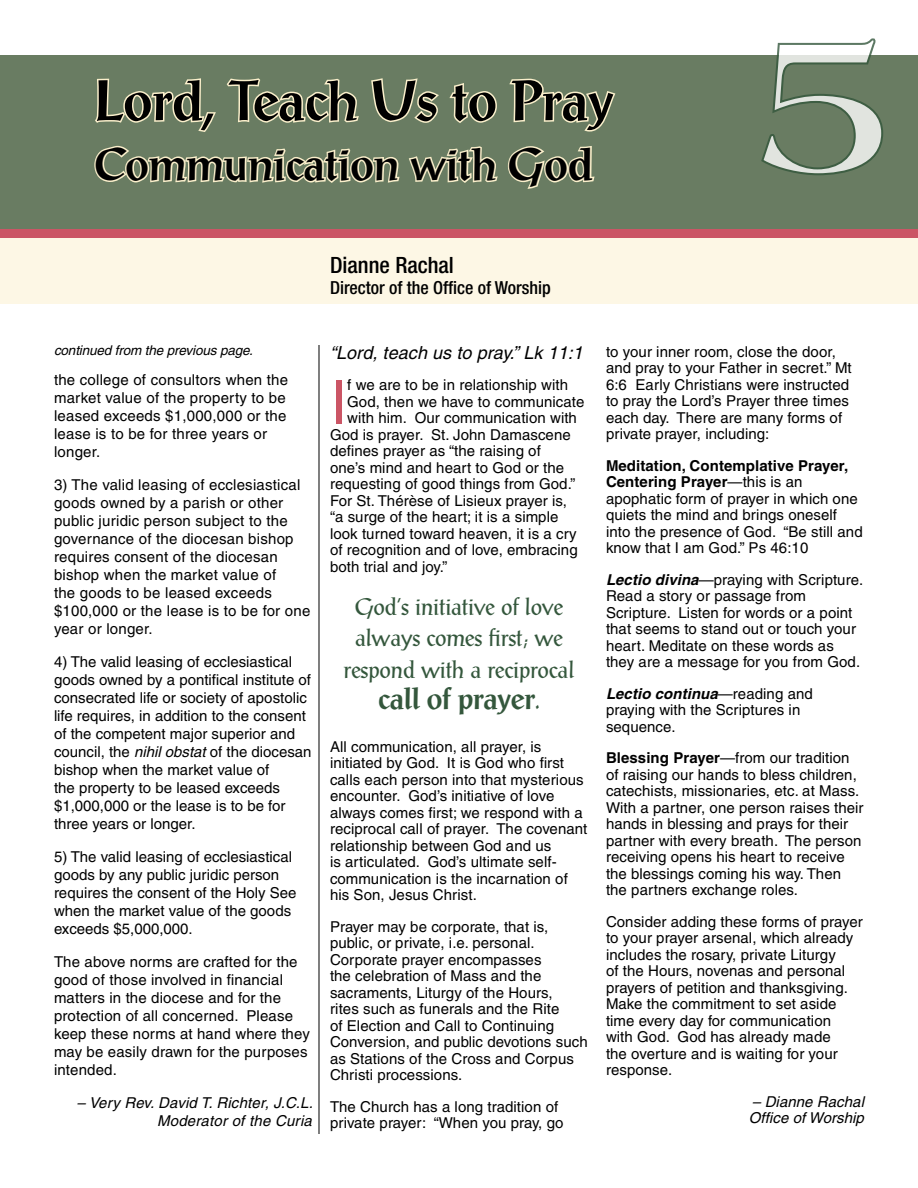
<style>
.page{position:relative;width:918px;height:1188px;background:#fff}
.page>*{position:absolute;margin:0;border:0;box-sizing:border-box;transform-origin:0 0}
.t1{font:700 203.7px "Americana";color:#fff}
.t2{font:60.9px "Helvetica";color:#cb5565}
.t3{font:500 55.5px "Post Antiqua BE";color:#000}
.t4{font:500 45px "Post Antiqua BE";color:#000}
.t5{font:500 30px "Post Antiqua BE";letter-spacing:-.01em;color:#34573c}
.t6{font:24px/31.5px "Post Antiqua BE";letter-spacing:-.01em;color:#34573c;text-align:center}
.t7{font:500 condensed 22.5px "Helvetica Neue";color:#000}
.t8{font:500 condensed 18px "Helvetica Neue";color:#000}
.t9{font:italic 18px "Helvetica";letter-spacing:.005em;color:#000}
.t10{font:15px/16.5px "Helvetica";letter-spacing:.005em;color:#000}
.t11{font:italic 15px/18px "Helvetica";letter-spacing:.015em;color:#000;text-align:right}
.t12{font:italic 13.5px "Helvetica";letter-spacing:-.01em;color:#000}
.s1{font-style:italic}
.s2{font-weight:400;font-size:24px}
.s3{font-weight:700}
.s4{font-weight:700;font-style:italic}
</style>
<div class="page">
<div style="left:0;top:237px;width:918px;height:67px;background:#fdf7e5"></div>
<div style="left:0;top:55px;width:918px;height:177px;background:#697c62"></div>
<svg style="left:761px;top:38px;width:122px;height:138px"></svg>
<div style="left:0;top:230px;width:918px;height:8px;background:#cb5565"></div>
<hr style="left:319px;top:345px;width:1px;height:789px;background:#000">
<svg style="left:509px;top:78px;width:107px;height:54px"></svg>
<svg style="left:93px;top:78px;width:407px;height:273px"></svg>
<svg style="left:507px;top:146px;width:88px;height:43px"></svg>
<h3 class="t3" style="left:94px;top:68px;width:521px">Lord, Teach Us to Pray</h3>
<h3 class="t4" style="left:94px;top:138px;width:500px">Communication with God</h3>
<h3 class="t7" style="left:330px;top:251px;width:125px">Dianne Rachal</h3>
<p class="t8" style="left:330px;top:277px;width:222px">Director of the Office of Worship</p>
<h1 class="t1" style="left:759px;top:-12px;width:134px">5</h1>
<p class="t12" style="left:54px;top:343px;width:201px">continued from the previous page.</p>
<p class="t9" style="left:330px;top:342px;width:254px">“Lord, teach us to pray.” Lk 11:1</p>
<h2 class="t2" style="left:330px;top:367px;width:18px">I</h2>
<p class="t10" style="left:347px;top:377px;width:222px">f we are to be in relationship with</p>
<p class="t10" style="left:54px;top:371px;width:236px;line-height:18px">the college of consultors when the market value of the property to be leased exceeds $1,000,000 or the lease is to be for three years or longer.</p>
<p class="t10" style="left:54px;top:476px;width:258px;line-height:18px">3) The valid leasing of ecclesiastical goods owned by a parish or other public juridic person subject to the governance of the diocesan bishop requires consent of the diocesan bishop when the market value of<br>the goods to be leased exceeds $100,000 or the lease is to be for one year or longer.</p>
<p class="t10" style="left:54px;top:653px;width:259px;line-height:18px">4) The valid leasing of ecclesiastical goods owned by a pontifical institute of consecrated life or society of apostolic life requires, in addition to the consent of the competent major superior and council, the <span class="s1">nihil obstat</span> of the diocesan bishop when the market value of<br>the property to be leased exceeds $1,000,000 or the lease is to be for three years or longer.</p>
<p class="t10" style="left:54px;top:848px;width:244px;line-height:18px">5) The valid leasing of ecclesiastical goods by any public juridic person requires the consent of the Holy See when the market value of the goods exceeds $5,000,000.</p>
<p class="t10" style="left:54px;top:953px;width:257px;line-height:18px">The above norms are crafted for the good of those involved in financial matters in the diocese and for the protection of all concerned. Please keep these norms at hand where they may be easily drawn for the purposes intended.</p>
<p class="t11" style="left:77px;top:1094px;width:237px">– Very Rev. David T. Richter, J.C.L.<br>Moderator of the Curia</p>
<p class="t10" style="left:347px;top:393px;width:239px">God, then we have to communicate</p>
<p class="t10" style="left:347px;top:410px;width:231px">with him. Our communication with</p>
<p class="t10" style="left:330px;top:426px;width:242px">God is prayer. St. John Damascene</p>
<p class="t10" style="left:330px;top:443px;width:212px">defines prayer as “the raising of</p>
<p class="t10" style="left:330px;top:459px;width:236px">one’s mind and heart to God or the</p>
<p class="t10" style="left:330px;top:476px;width:247px">requesting of good things from God.”</p>
<p class="t10" style="left:330px;top:492px;width:239px">For St. Thérèse of Lisieux prayer is,</p>
<p class="t10" style="left:330px;top:509px;width:230px">“a surge of the heart; it is a simple</p>
<p class="t10" style="left:330px;top:525px;width:248px">look turned toward heaven, it is a cry</p>
<p class="t10" style="left:330px;top:542px;width:249px">of recognition and of love, embracing</p>
<p class="t10" style="left:330px;top:558px;width:119px">both trial and joy.”</p>
<h3 class="t6" style="left:344px;top:590px;width:232px">God’s initiative of love always comes first; we respond with a reciprocal</h3>
<h3 class="t5" style="left:378px;top:681px;width:163px">call of prayer<span class="s2">.</span></h3>
<p class="t10" style="left:330px;top:738px;width:259px">All communication, all prayer, is initiated by God. It is God who first calls each person into that mysterious encounter. God’s initiative of love always comes first; we respond with a reciprocal call of prayer. The covenant relationship between God and us<br>is articulated. God’s ultimate self&shy;communication is the incarnation of his Son, Jesus Christ.</p>
<p class="t10" style="left:330px;top:918px;width:259px">Prayer may be corporate, that is, public, or private, i.e. personal.<br>Corporate prayer encompasses<br>the celebration of Mass and the sacraments, Liturgy of the Hours,<br>rites such as funerals and the Rite<br>of Election and Call to Continuing<br>Conversion, and public devotions such as Stations of the Cross and Corpus<br>Christi processions.</p>
<p class="t10" style="left:330px;top:1098px;width:235px">The Church has a long tradition of private prayer: “When you pray, go</p>
<p class="t10" style="left:606px;top:343px;width:247px">to your inner room, close the door, and pray to your Father in secret.” Mt 6:6 Early Christians were instructed to pray the Lord’s Prayer three times each day. There are many forms of private prayer, including:</p>
<p class="t10" style="left:606px;top:457px;width:258px"><span class="s3">Meditation, Contemplative Prayer, Centering Prayer</span>—this is an apophatic form of prayer in which one quiets the mind and brings oneself into the presence of God. “Be still and know that I am God.” Ps 46:10</p>
<p class="t10" style="left:606px;top:571px;width:259px"><span class="s4">Lectio divina</span>—praying with Scripture.<br>Read a story or passage from Scripture. Listen for words or a point that seems to stand out or touch your heart. Meditate on these words as they are a message for you from God.</p>
<p class="t10" style="left:606px;top:685px;width:208px"><span class="s4">Lectio continua</span>—reading and praying with the Scriptures in sequence.</p>
<p class="t10" style="left:606px;top:750px;width:259px"><span class="s3">Blessing Prayer</span>—from our tradition of raising our hands to bless children, catechists, missionaries, etc. at Mass.<br>With a partner, one person raises their hands in blessing and prays for their partner with every breath. The person receiving opens his heart to receive the blessings coming his way. Then the partners exchange roles.</p>
<p class="t10" style="left:606px;top:913px;width:258px">Consider adding these forms of prayer to your prayer arsenal, which already includes the rosary, private Liturgy<br>of the Hours, novenas and personal prayers of petition and thanksgiving.<br>Make the commitment to set aside time every day for communication<br>with God. God has already made<br>the overture and is waiting for your response.</p>
<p class="t11" style="left:749px;top:1093px;width:117px;line-height:16.5px;text-align:left">– Dianne Rachal<br>Office of Worship</p>
</div>
